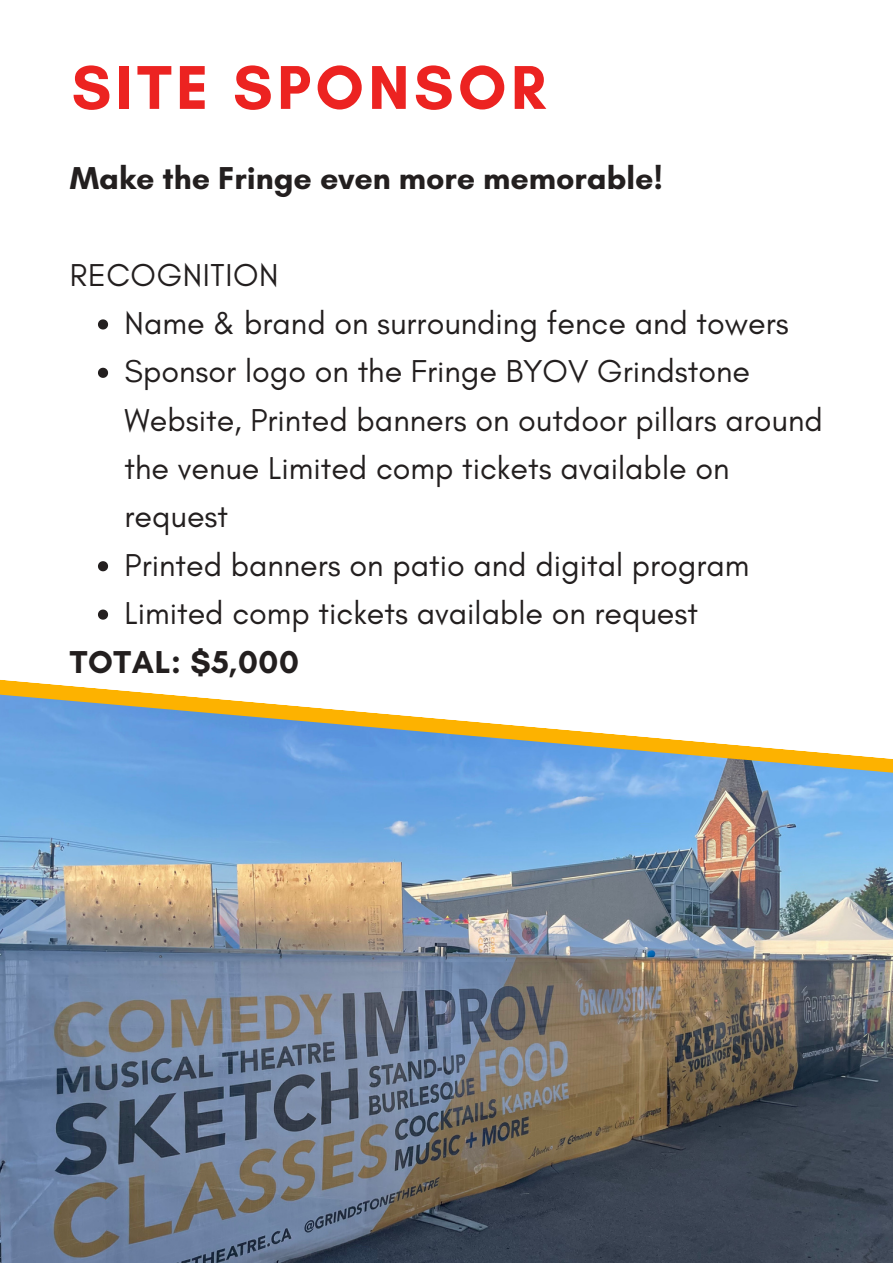
<style>
.page{position:relative;width:893px;height:1264px;background:#fff}
.page>*{position:absolute;margin:0;border:0;box-sizing:border-box;transform-origin:0 0}
.t1{font:700 63px "Glacial Indifference";letter-spacing:.07em;color:#ec2321}
.t2{font:32.25px/48.3px "Glacial Indifference";color:#231f1f}
.t3{font:700 32.25px "Glacial Indifference";color:#231f1f}
.t4{font:700 32.25px "Glacial Indifference";letter-spacing:.02em;color:#231f1f}
.t5{font:32.25px "Glacial Indifference";letter-spacing:.02em;color:#231f1f}
</style>
<div class="page">
<svg style="left:98px;top:319px;width:10px;height:10px"></svg>
<svg style="left:98px;top:368px;width:10px;height:10px"></svg>
<svg style="left:98px;top:561px;width:10px;height:10px"></svg>
<svg style="left:98px;top:609px;width:10px;height:10px"></svg>
<img style="left:0;top:693px;width:892px;height:569px">
<p class="t1" style="left:72px;top:49px;width:475px">SITE SPONSOR</p>
<p class="t3" style="left:70px;top:158px;width:594px">Make the Fringe even more memorable!</p>
<p class="t5" style="left:70px;top:255px;width:210px">RECOGNITION</p>
<p class="t2" style="left:125px;top:298px;width:665px">Name &amp; brand on surrounding fence and towers</p>
<p class="t2" style="left:125px;top:347px;width:699px">Sponsor logo on the Fringe BYOV Grindstone Website, Printed banners on outdoor pillars around the venue Limited comp tickets available on request</p>
<p class="t2" style="left:125px;top:540px;width:626px">Printed banners on patio and digital program</p>
<p class="t2" style="left:125px;top:588px;width:575px">Limited comp tickets available on request</p>
<p class="t4" style="left:70px;top:642px;width:230px">TOTAL: $5,000</p>
</div>
